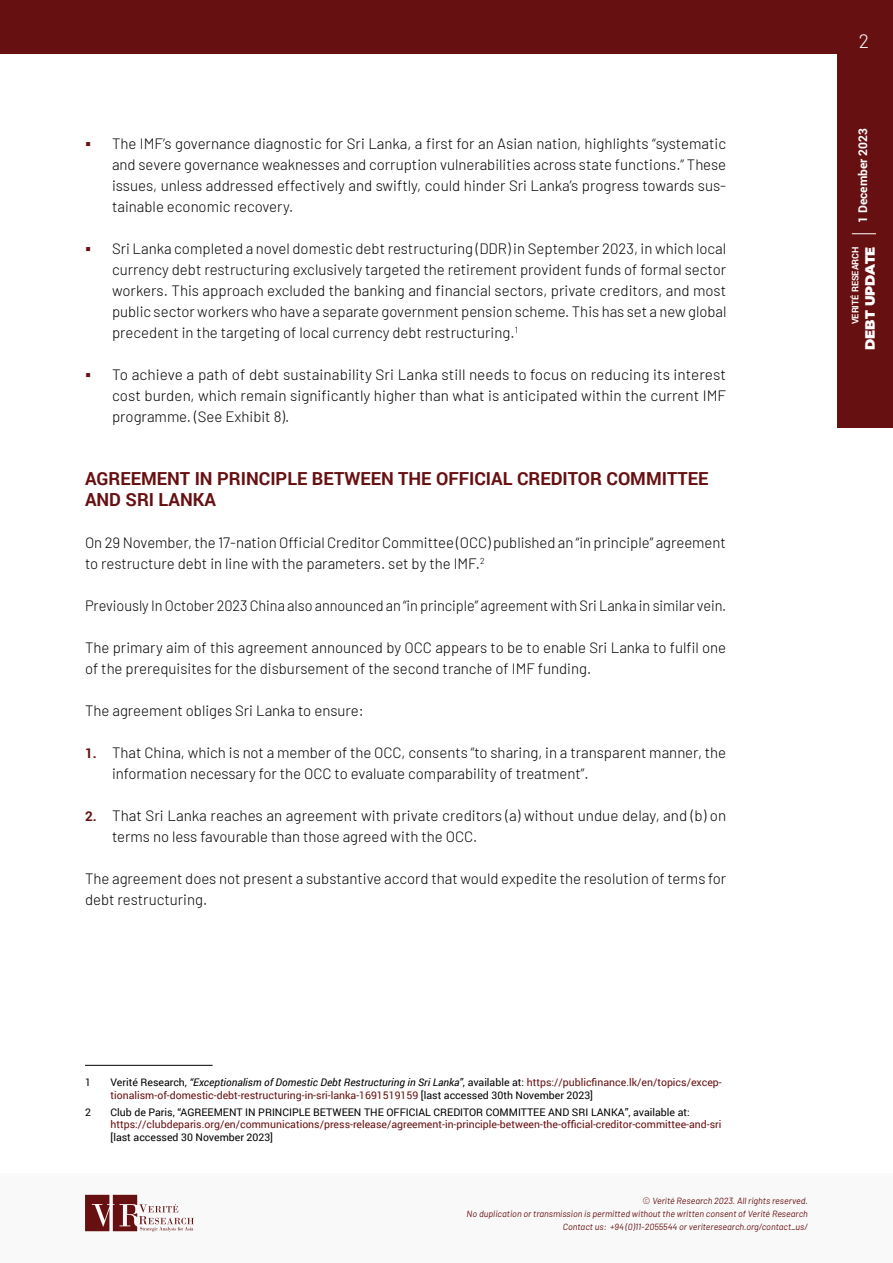
<style>
.page{position:relative;width:893px;height:1263px;background:#fff}
.page>*{position:absolute;margin:0;border:0;box-sizing:border-box;transform-origin:0 0}
.t1{font:300 19.5px "Barlow";color:#fff}
.Main_Sub_Heading{font:700 18px/21px "Roboto";color:#671011}
.Body_Copy{font:300 15px/21px "Barlow";color:#000}
.t2{font:900 13.5px "Montserrat";color:#fff}
.t3{font:700 12px "Roboto";color:#fff}
.footnotes{font:10.5px/12.6px "Roboto";color:#671011}
.footnotes-2{font:10.5px "Roboto";color:#000}
.t4{font:italic 9px/12.8px "Barlow";color:#671011;text-align:right}
.t5{font:700 9px "Roboto";color:#fff}
.s1{font-family:"Roboto";font-weight:700;font-size:13.5px;color:#671011}
.s2{color:#000}
.s3{font-style:italic;color:#000}
.s4{font-weight:300;font-style:normal}
</style>
<div class="page">
<div style="left:838px;top:0;width:55px;height:427px;background:#671011"></div>
<svg style="left:852px;top:233px;width:24px;height:1px"></svg>
<div style="left:0;top:1173px;width:893px;height:90px;background:#f9f9f9"></div>
<svg style="left:85px;top:1195px;width:109px;height:37px"></svg>
<hr style="left:85px;top:1065px;width:128px;height:1px;background:#000">
<div style="left:0;top:0;width:849px;height:53px;background:#671011"></div>
<p class="Body_Copy" style="left:112px;top:132px;width:616px;text-align:justify">The IMF’s governance diagnostic for Sri Lanka, a first for an Asian nation, highlights “systematic and severe governance weaknesses and corruption vulnerabilities across state functions.” These issues, unless addressed effectively and swiftly, could hinder Sri Lanka’s progress towards sus&shy;tainable economic recovery.</p>
<p class="Body_Copy" style="left:112px;top:237px;width:616px;text-align:justify">Sri Lanka completed a novel domestic debt restructuring (DDR) in September 2023, in which local currency debt restructuring exclusively targeted the retirement provident funds of formal sector workers. This approach excluded the banking and financial sectors, private creditors, and most public sector workers who have a separate government pension scheme. This has set a new global precedent in the targeting of local currency debt restructuring.<sup>1</sup></p>
<p class="Body_Copy" style="left:112px;top:363px;width:616px;text-align:justify">To achieve a path of debt sustainability Sri Lanka still needs to focus on reducing its interest cost burden, which remain significantly higher than what is anticipated within the current IMF programme. (See Exhibit 8).</p>
<p class="Main_Sub_Heading" style="left:85px;top:467px;width:625px">AGREEMENT IN PRINCIPLE BETWEEN THE OFFICIAL CREDITOR COMMITTEE<br>AND SRI LANKA</p>
<p class="Body_Copy" style="left:85px;top:531px;width:642px">On 29 November, the 17-nation Official Creditor Committee (OCC) published an “in principle” agreement to restructure debt in line with the parameters. set by the IMF.<sup>2</sup></p>
<p class="Body_Copy" style="left:85px;top:594px;width:643px">Previously In October 2023 China also announced an “in principle” agreement with Sri Lanka in similar vein.</p>
<p class="Body_Copy" style="left:85px;top:636px;width:643px">The primary aim of this agreement announced by OCC appears to be to enable Sri Lanka to fulfil one of the prerequisites for the disbursement of the second tranche of IMF funding.</p>
<p class="Body_Copy" style="left:85px;top:699px;width:280px">The agreement obliges Sri Lanka to ensure:</p>
<p class="Body_Copy" style="left:112px;top:741px;width:616px;text-indent:-27px"><span class="s1">1.</span> That China, which is not a member of the OCC, consents “to sharing, in a transparent manner, the information necessary for the OCC to evaluate comparability of treatment”.</p>
<p class="Body_Copy" style="left:112px;top:804px;width:616px;text-indent:-27px"><span class="s1">2.</span> That Sri Lanka reaches an agreement with private creditors (a) without undue delay, and (b) on terms no less favourable than those agreed with the OCC.</p>
<p class="Body_Copy" style="left:85px;top:867px;width:643px">The agreement does not present a substantive accord that would expedite the resolution of terms for debt restructuring.</p>
<h1 class="t1" style="left:859px;top:27px;width:12px">2</h1>
<p class="t5" style="left:853px;top:195px;width:73px;rotate:-90deg">15 February 2023</p>
<p class="t3" style="left:854px;top:223px;width:96px;rotate:-90deg">1 December 2023</p>
<p class="t5" style="left:849px;top:324px;width:79px;rotate:-90deg">VERITÉ RESEARCH</p>
<p class="t2" style="left:860px;top:350px;width:105px;rotate:-90deg">DEBT UPDATE</p>
<p class="footnotes-2" style="left:85px;top:1075px;width:7px">1</p>
<p class="footnotes" style="left:111px;top:1076px;width:613px"><span class="s2">Verité Research,</span> <span class="s3">“Exceptionalism of Domestic Debt Restructuring in Sri Lanka”</span><span class="s2">, available at:</span> https://publicfinance.lk/en/topics/excep&shy;tionalism-of-domestic-debt-restructuring-in-sri-lanka-1691519159 <span class="s2">[last accessed 30th November 2023]</span></p>
<p class="footnotes-2" style="left:85px;top:1105px;width:7px">2</p>
<p class="footnotes" style="left:111px;top:1105px;width:612px"><span class="s2">Club de Paris, “AGREEMENT IN PRINCIPLE BETWEEN THE OFFICIAL CREDITOR COMMITTEE AND SRI LANKA”, available at: </span>https://clubdeparis.org/en/communications/press-release/agreement-in-principle-between-the-official-creditor-committee-and-sri <span class="s2">[last accessed 30 November 2023]</span></p>
<p class="t4" style="left:467px;top:1194px;width:343px"><span class="s4">©</span> Verité Research 2023. All rights reserved.<br>No duplication or transmission is permitted without the written consent of Verité Research<br>Contact us: +94 (0)11-2055544 or veriteresearch.org/contact_us/</p>
</div>
